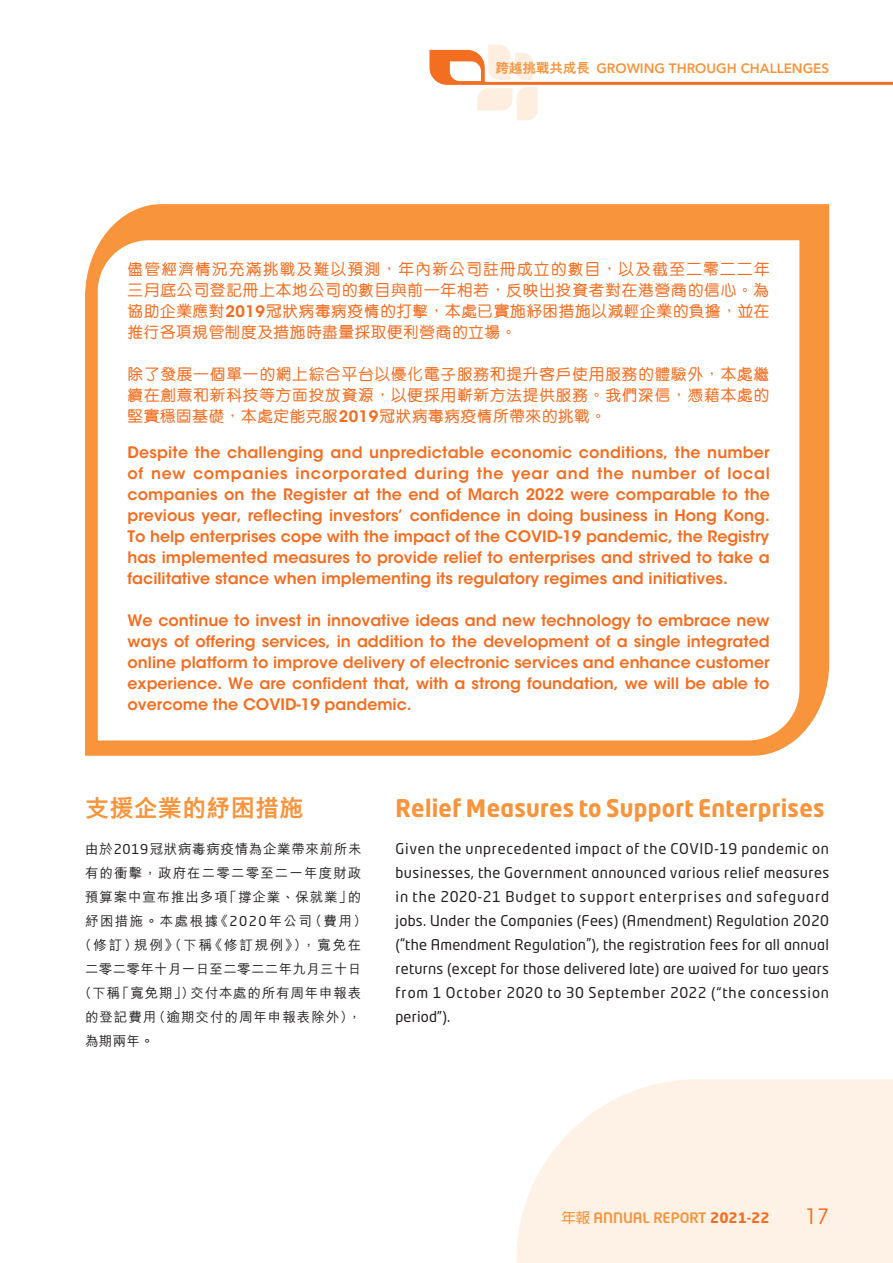
<style>
.page{position:relative;width:893px;height:1263px;background:#fff}
.page>*{position:absolute;margin:0;border:0;box-sizing:border-box;transform-origin:0 0}
.t1{font:700 24px "Neo Tech Pro";letter-spacing:.015em;color:#f7943c;scale:.95 1}
.t2{font:800 24px "M Hei HK";letter-spacing:.015em;color:#f7943c}
.t3{font:21px "ITC Avant Garde Std";color:#f36e21}
.t4{font:600 15.75px/21px "ITC Avant Garde Std";color:#f36e21;text-align:justify}
.t5{font:500 15.75px/21px "M Yuen HK";letter-spacing:.03em;color:#f36e21;text-align:justify}
.t6{font:14.7px/24px "Neo Tech Pro";letter-spacing:.06em;color:#231f20;text-align:justify}
.t7{font:500 14.25px "Neo Tech Pro";color:#f7943c}
.t8{font:500 13.5px "M Hei HK";letter-spacing:.065em;color:#231f20}
.t9{font:800 13.5px "Avenir LT Std";color:#f7943c}
.t10{font:500 13.5px "M Hei HK";letter-spacing:.11em;color:#231f20}
.t11{font:500 13.5px "M Hei HK";letter-spacing:.13em;color:#231f20}
.t12{font:500 13.5px "M Hei HK";letter-spacing:.025em;color:#231f20}
.t13{font:800 13.5px "M Hei HK";color:#f7943c}
.s1{font-family:"ITC Avant Garde Std";font-weight:600}
.s2{font-family:"Neo Tech Pro";font-weight:400}
.s3{font-family:"Tahoma"}
.s4{font-family:"Adobe Fan Heiti Std";font-weight:700}
.s5{font-weight:700;color:#f36e21}
</style>
<div class="page">
<svg style="left:85px;top:204px;width:744px;height:552px;fill:#f7943c"></svg>
<svg style="left:98px;top:240px;width:701px;height:500px"></svg>
<svg style="left:516px;top:1079px;width:377px;height:184px;fill:#fef2e6"></svg>
<svg style="left:429px;top:45px;width:109px;height:75px"></svg>
<hr style="left:483px;top:82px;width:410px;height:3px;background:#f36e21">
<p class="t13" style="left:495px;top:61px;width:96px">跨越挑戰共成長</p>
<p class="t9" style="left:596px;top:60px;width:234px">GROWING THROUGH CHALLENGES</p>
<p class="t5" style="left:128px;top:258px;width:644px">儘管經濟情況充滿挑戰及難以預測，年內新公司註冊成立的數目，以及截至二零二二年三月底公司登記冊上本地公司的數目與前一年相若，反映出投資者對在港營商的信心。為協助企業應對<span class="s1">2019</span>冠狀病毒病疫情的打擊，本處已實施紓困措施以減輕企業的負擔，並在推行各項規管制度及措施時盡量採取便利營商的立場。</p>
<p class="t5" style="left:128px;top:363px;width:643px">除了發展一個單一的網上綜合平台以優化電子服務和提升客戶使用服務的體驗外，本處繼續在創意和新科技等方面投放資源，以便採用嶄新方法提供服務。我們深信，憑藉本處的堅實穩固基礎，本處定能克服<span class="s1">2019</span>冠狀病毒病疫情所帶來的挑戰。</p>
<p class="t4" style="left:128px;top:442px;width:644px">Despite the challenging and unpredictable economic conditions, the number of new companies incorporated during the year and the number of local companies on the Register at the end of March 2022 were comparable to the previous year, reflecting investors’ confidence in doing business in Hong Kong.<br>To help enterprises cope with the impact of the COVID-19 pandemic, the Registry has implemented measures to provide relief to enterprises and strived to take a facilitative stance when implementing its regulatory regimes and initiatives.</p>
<p class="t4" style="left:128px;top:610px;width:644px">We continue to invest in innovative ideas and new technology to embrace new ways of offering services, in addition to the development of a single integrated online platform to improve delivery of electronic services and enhance customer experience. We are confident that, with a strong foundation, we will be able to overcome the COVID-19 pandemic.</p>
<h1 class="t2" style="left:85px;top:796px;width:220px">支援企業的紓困措施</h1>
<p class="t8" style="left:85px;top:839px;width:278px">由於<span class="s2">2019</span>冠狀病毒病疫情為企業帶來前所未</p>
<p class="t8" style="left:85px;top:863px;width:278px">有的衝擊，政府在二零二零至二一年度財政</p>
<p class="t8" style="left:85px;top:887px;width:278px">預算案中宣布推出多項「撐企業、保就業」的</p>
<p class="t10" style="left:85px;top:911px;width:283px">紓困措施。本處根據《<span class="s2">2020</span>年公司（費用）</p>
<p class="t11" style="left:78px;top:935px;width:285px">（修訂）規例》（下稱《修訂規例》），寬免在</p>
<p class="t12" style="left:85px;top:959px;width:278px">二零二零年十月一日至二零二二年九月三十日</p>
<p class="t8" style="left:78px;top:983px;width:285px">（下稱「寬免期」）交付本處的所有周年申報表</p>
<p class="t8" style="left:85px;top:1007px;width:278px">的登記費用（逾期交付的周年申報表除外），</p>
<p class="t8" style="left:85px;top:1031px;width:70px">為期兩年。</p>
<h2 class="t1" style="left:395px;top:792px;width:453px">Relief <span class="s3">M</span>easures to Support Enterprises</h2>
<p class="t6" style="left:395px;top:836px;width:435px">Given the unprecedented impact of the COVID-19 pandemic on businesses, the Government announced various relief measures in the 2020-21 Budget to support enterprises and safeguard jobs. Under the Companies (Fees) (Amendment) Regulation 2020 (“the Amendment Regulation”), the registration fees for all annual returns (except for those delivered late) are waived for two years from 1 October 2020 to 30 September 2022 (“the concession period”).</p>
<p class="t7" style="left:561px;top:1208px;width:210px"><span class="s4">年報</span> ANNUAL REPORT <span class="s5">2021-22</span></p>
<h2 class="t3" style="left:805px;top:1203px;width:26px">17</h2>
</div>
